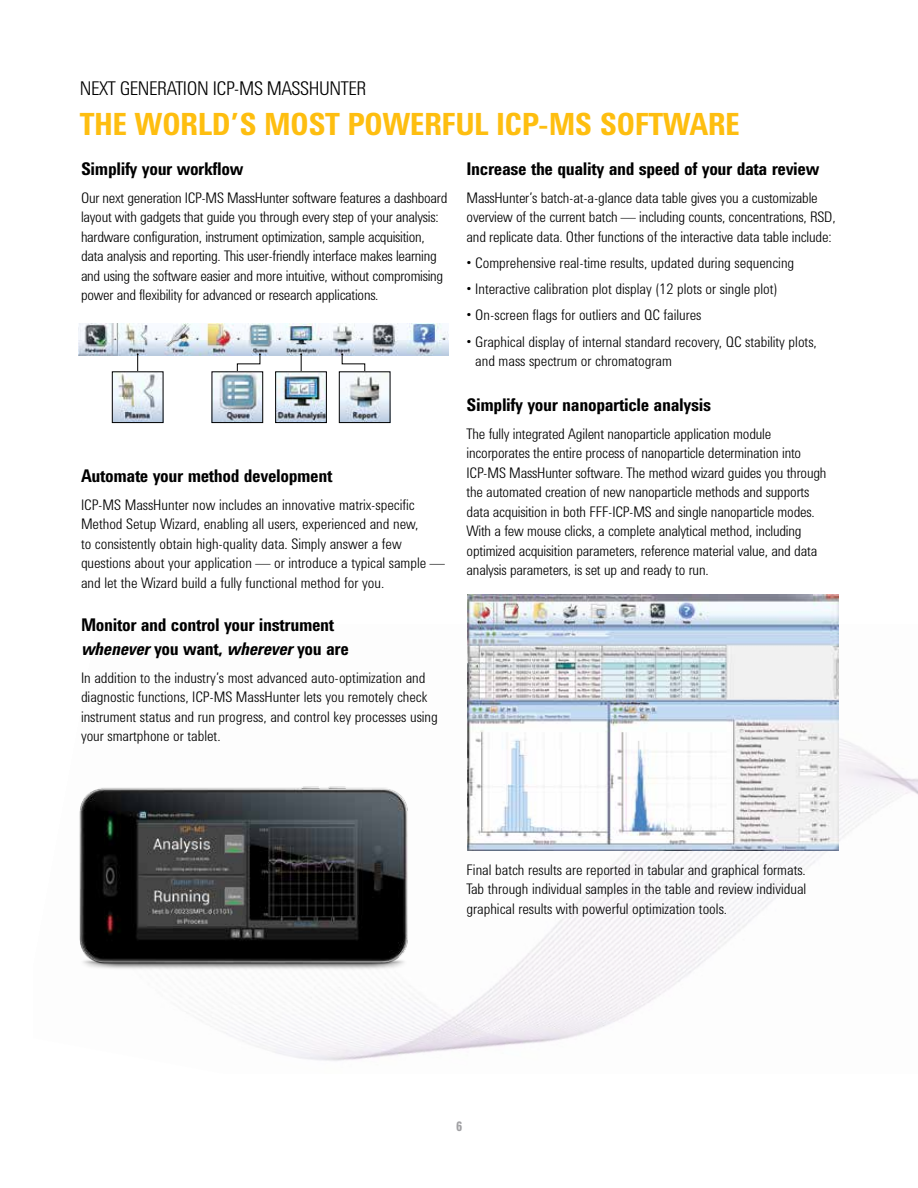
<style>
.page{position:relative;width:918px;height:1188px;background:#fff}
.page>*{position:absolute;margin:0;border:0;box-sizing:border-box;transform-origin:0 0}
.t1{font:700 31.5px "Agilent Condensed CFF";letter-spacing:-.02em;color:#febe10}
.t2{font:300 19.5px "Agilent Condensed CFF";letter-spacing:-.02em;color:#000}
.t3{font:700 18px/24px "Agilent Condensed CFF";letter-spacing:-.02em;color:#000}
.t4{font:300 15px/19.5px "Agilent Condensed CFF";letter-spacing:-.01em;color:#000}
.t5{font:700 13.5px "Agilent Condensed CFF";color:#a1a1a4}
.s1{font-style:italic}
</style>
<div class="page">
<img style="left:199px;top:625px;width:719px;height:436px">
<img style="left:79px;top:779px;width:372px;height:208px">
<img style="left:78px;top:323px;width:371px;height:33px">
<svg style="left:237px;top:353px;width:24px;height:19px"></svg>
<svg style="left:341px;top:353px;width:24px;height:19px"></svg>
<svg style="left:300px;top:353px;width:2px;height:19px"></svg>
<svg style="left:137px;top:353px;width:2px;height:19px"></svg>
<img style="left:114px;top:374px;width:47px;height:47px">
<div style="left:112px;top:372px;width:51px;height:51px;border:1px solid #000"></div>
<img style="left:214px;top:374px;width:47px;height:47px">
<div style="left:212px;top:372px;width:51px;height:51px;border:1px solid #000"></div>
<img style="left:277px;top:374px;width:48px;height:47px">
<div style="left:275px;top:372px;width:52px;height:51px;border:1px solid #000"></div>
<img style="left:341px;top:374px;width:47px;height:47px">
<div style="left:339px;top:372px;width:51px;height:51px;border:1px solid #000"></div>
<img style="left:468px;top:594px;width:371px;height:256px">
<h2 class="t2" style="left:80px;top:73px;width:288px">NEXT GENERATION ICP-MS MASSHUNTER</h2>
<h1 class="t1" style="left:80px;top:101px;width:662px">THE WORLD’S MOST POWERFUL ICP-MS SOFTWARE</h1>
<p class="t3" style="left:81px;top:156px;width:164px">Simplify your workflow</p>
<p class="t4" style="left:81px;top:187px;width:368px">Our next generation ICP-MS MassHunter software features a dashboard layout with gadgets that guide you through every step of your analysis: hardware configuration, instrument optimization, sample acquisition, data analysis and reporting. This user-friendly interface makes learning and using the software easier and more intuitive, without compromising power and flexibility for advanced or research applications.</p>
<p class="t3" style="left:467px;top:156px;width:354px">Increase the quality and speed of your data review</p>
<p class="t4" style="left:467px;top:187px;width:371px">MassHunter’s batch-at-a-glance data table gives you a customizable overview of the current batch — including counts, concentrations, RSD, and replicate data. Other functions of the interactive data table include:</p>
<p class="t4" style="left:467px;top:252px;width:329px">• Comprehensive real-time results, updated during sequencing</p>
<p class="t4" style="left:467px;top:278px;width:313px">• Interactive calibration plot display (12 plots or single plot)</p>
<p class="t4" style="left:467px;top:304px;width:236px">• On-screen flags for outliers and QC failures</p>
<p class="t4" style="left:475px;top:331px;width:343px;text-indent:-9px">• Graphical display of internal standard recovery, QC stability plots, and mass spectrum or chromatogram</p>
<p class="t3" style="left:467px;top:392px;width:246px">Simplify your nanoparticle analysis</p>
<p class="t4" style="left:467px;top:422px;width:361px">The fully integrated Agilent nanoparticle application module incorporates the entire process of nanoparticle determination into ICP-MS MassHunter software. The method wizard guides you through the automated creation of new nanoparticle methods and supports data acquisition in both FFF-ICP-MS and single nanoparticle modes.<br>With a few mouse clicks, a complete analytical method, including optimized acquisition parameters, reference material value, and data analysis parameters, is set up and ready to run.</p>
<p class="t3" style="left:81px;top:463px;width:253px">Automate your method development</p>
<p class="t4" style="left:81px;top:494px;width:365px">ICP-MS MassHunter now includes an innovative matrix-specific Method Setup Wizard, enabling all users, experienced and new,<br>to consistently obtain high-quality data. Simply answer a few questions about your application — or introduce a typical sample — and let the Wizard build a fully functional method for you.</p>
<p class="t3" style="left:81px;top:612px;width:269px">Monitor and control your instrument <span class="s1">whenever</span> you want, <span class="s1">wherever</span> you are</p>
<p class="t4" style="left:81px;top:666px;width:358px">In addition to the industry’s most advanced auto-optimization and diagnostic functions, ICP-MS MassHunter lets you remotely check instrument status and run progress, and control key processes using your smartphone or tablet.</p>
<p class="t4" style="left:467px;top:858px;width:341px;text-align:justify">Final batch results are reported in tabular and graphical formats.<br>Tab through individual samples in the table and review individual graphical results with powerful optimization tools.</p>
<p class="t5" style="left:456px;top:1117px;width:8px">6</p>
</div>
